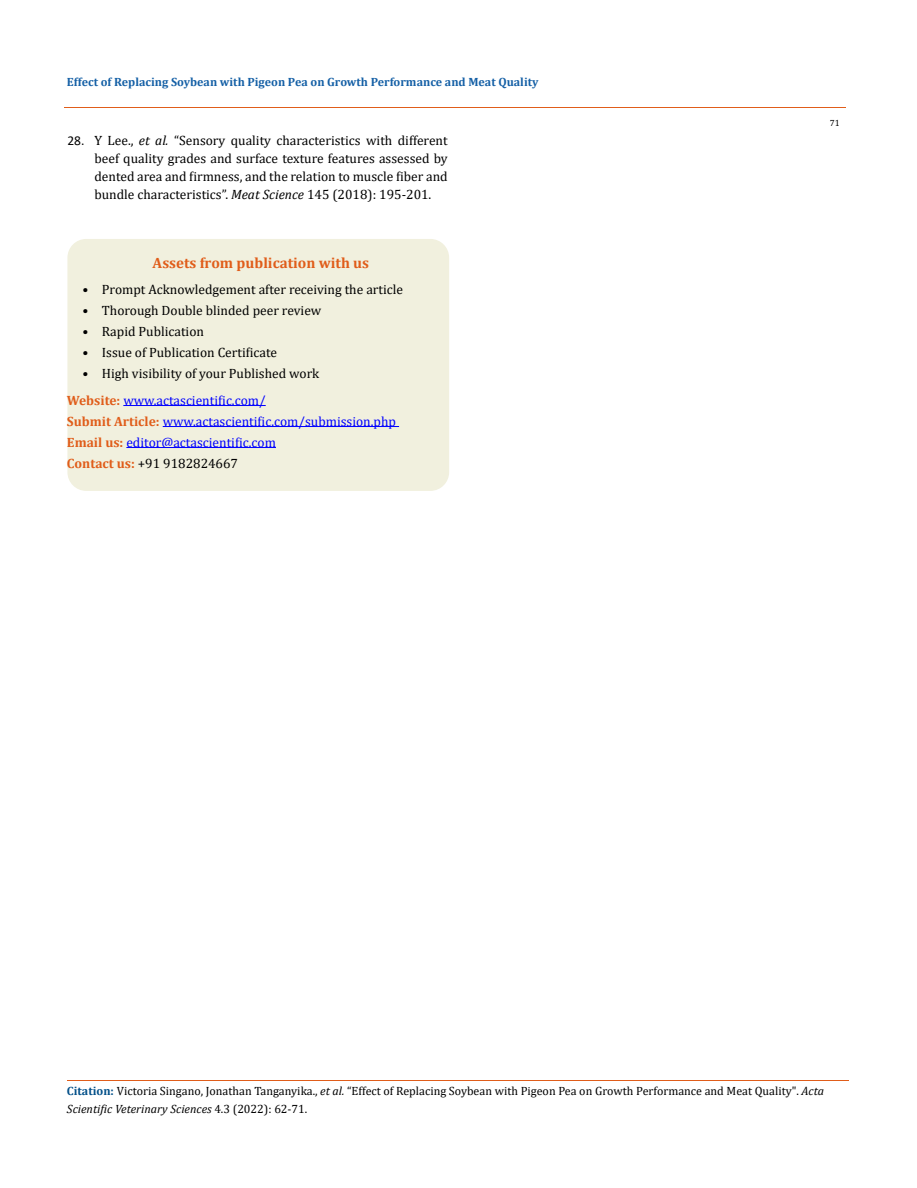
<style>
.page{position:relative;width:917px;height:1188px;background:#fff}
.page>*{position:absolute;margin:0;border:0;box-sizing:border-box;transform-origin:0 0}
.t1{font:700 15px "Cambria";color:#e05d1a}
.t2{font:13.5px/18px "Cambria";color:#000;text-align:justify}
.t3{font:13.5px/21px "Cambria";color:#00f}
.t4{font:12px/18px "Cambria";color:#000}
.t5{font:700 12px "Cambria";color:#1560a6}
.t6{font:9px "Cambria";color:#000}
.s1{font-family:"Calibri"}
.s2{font-style:italic}
.s3{font-weight:700;color:#e05d1a}
.s4{color:#000}
.s5{font-weight:700;color:#035089}
</style>
<div class="page">
<div style="left:68px;top:240px;width:380px;height:250px;background:#f1f0de;border-radius:18px"></div>
<div style="left:67px;top:239px;width:382px;height:252px;border:2px solid #f1f0de;border-radius:18px"></div>
<hr style="left:123px;top:405px;width:143px;height:1px;background:#00f">
<hr style="left:163px;top:426px;width:236px;height:1px;background:#00f">
<hr style="left:126px;top:447px;width:150px;height:1px;background:#00f">
<hr style="left:64px;top:108px;width:781px;height:1px;background:#e05d1a">
<hr style="left:67px;top:1080px;width:781px;height:1px;background:#e05d1a">
<p class="t5" style="left:67px;top:73px;width:473px">Effect of Replacing Soybean with Pigeon Pea on Growth Performance and Meat Quality</p>
<p class="t2" style="left:94px;top:132px;width:355px;text-indent:-27px"><span class="s1">28.</span> Y Lee., <span class="s2">et al.</span> “Sensory quality characteristics with different beef quality grades and surface texture features assessed by dented area and firmness, and the relation to muscle fiber and bundle characteristics”. <span class="s2">Meat Science</span> 145 (2018): 195-201.</p>
<p class="t1" style="left:152px;top:252px;width:218px">Assets from publication with us</p>
<p class="t2" style="left:82px;top:280px;width:322px">• Prompt Acknowledgement after receiving the article</p>
<p class="t2" style="left:82px;top:301px;width:240px">• Thorough Double blinded peer review</p>
<p class="t2" style="left:82px;top:322px;width:123px">• Rapid Publication</p>
<p class="t2" style="left:82px;top:343px;width:196px">• Issue of Publication Certificate</p>
<p class="t2" style="left:82px;top:364px;width:238px">• High visibility of your Published work</p>
<p class="t3" style="left:67px;top:390px;width:330px"><span class="s3">Website:</span> www.actascientific.com/<br><span class="s3">Submit Article:</span> www.actascientific.com/submission.php <span class="s3">Email us:</span> editor@actascientific.com<br><span class="s3">Contact us:</span> <span class="s4">+91 9182824667</span></p>
<p class="t6" style="left:829px;top:118px;width:11px">71</p>
<p class="t4" style="left:67px;top:1082px;width:758px"><span class="s5">Citation:</span> Victoria Singano, Jonathan Tanganyika., <span class="s2">et al.</span> “Effect of Replacing Soybean with Pigeon Pea on Growth Performance and Meat Quality". <span class="s2">Acta<br>Scientific Veterinary Sciences</span> 4.3 (2022): 62-71.</p>
</div>
